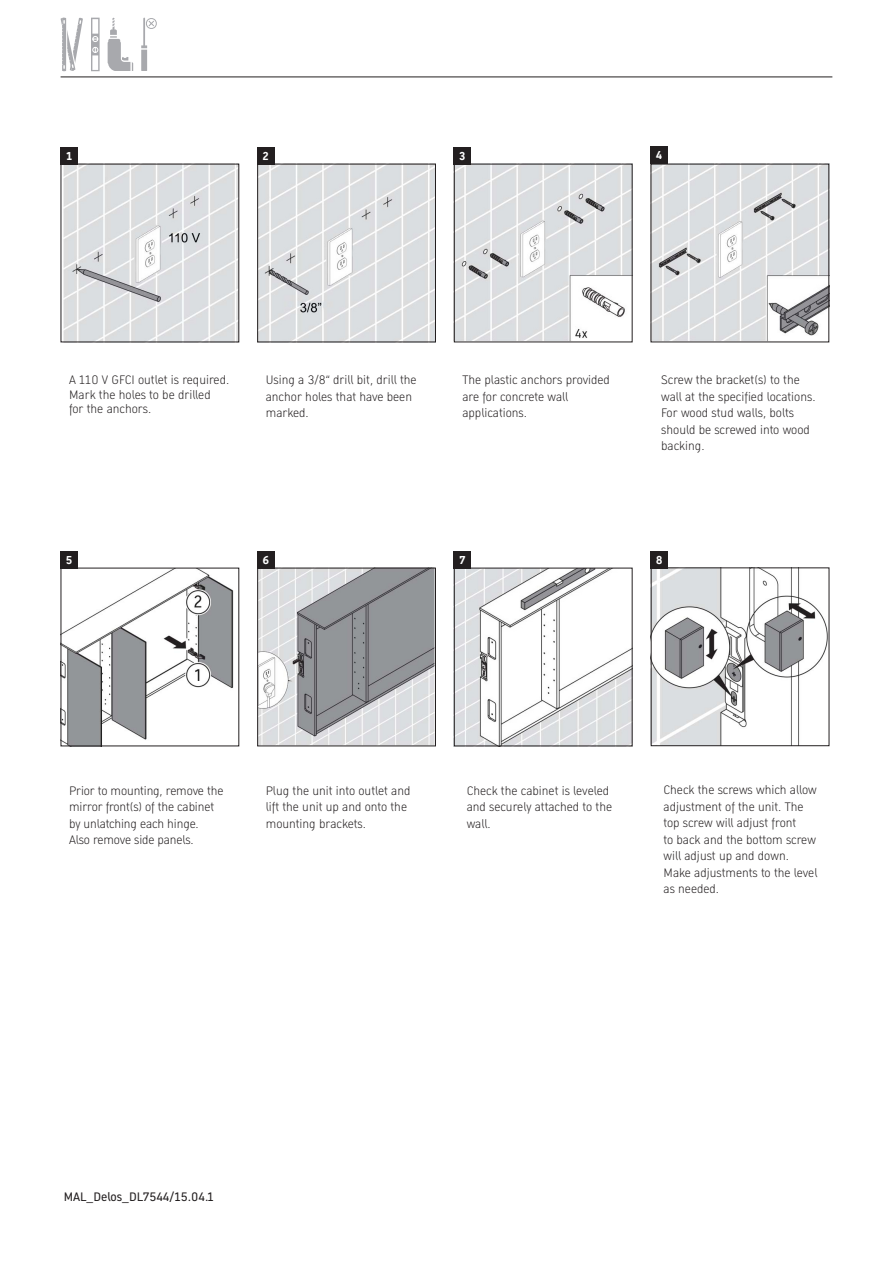
<style>
.page{position:relative;width:893px;height:1263px;background:#fff}
.page>*{position:absolute;margin:0;border:0;box-sizing:border-box;transform-origin:0 0}
.t1{font:300 12px/14.4px "Dura Sans 2014 c";color:#231f20}
.t2{font:12px "Dura Sans 2014 c";color:#231f20}
.t3{font:700 11.25px "Dura Sans 2014 c";color:#fff}
</style>
<div class="page">
<img style="left:63px;top:166px;width:174px;height:174px">
<img style="left:259px;top:166px;width:175px;height:174px">
<img style="left:456px;top:166px;width:174px;height:174px">
<img style="left:653px;top:166px;width:174px;height:174px">
<img style="left:259px;top:570px;width:175px;height:174px">
<img style="left:456px;top:570px;width:174px;height:174px">
<img style="left:60px;top:568px;width:174px;height:178px">
<img style="left:650px;top:568px;width:177px;height:177px">
<div style="left:257px;top:164px;width:179px;height:178px;border:1px solid #231f20"></div>
<div style="left:257px;top:568px;width:179px;height:178px;border:1px solid #231f20"></div>
<div style="left:454px;top:568px;width:178px;height:178px;border:1px solid #231f20"></div>
<svg style="left:61px;top:18px;width:22px;height:53px"></svg>
<svg style="left:91px;top:18px;width:9px;height:53px"></svg>
<div style="left:92px;top:19px;width:6px;height:15px;background:#fff"></div>
<div style="left:92px;top:55px;width:6px;height:15px;background:#fff"></div>
<svg style="left:92px;top:35px;width:7px;height:18px"></svg>
<svg style="left:108px;top:18px;width:25px;height:53px"></svg>
<svg style="left:141px;top:17px;width:16px;height:54px"></svg>
<hr style="left:61px;top:77px;width:771px;height:1px;background:#231f20">
<div style="left:61px;top:147px;width:17px;height:17px;background:#231f20"></div>
<div style="left:257px;top:147px;width:17px;height:17px;background:#231f20"></div>
<div style="left:454px;top:147px;width:17px;height:17px;background:#231f20"></div>
<div style="left:651px;top:147px;width:17px;height:17px;background:#231f20"></div>
<div style="left:61px;top:551px;width:17px;height:17px;background:#231f20"></div>
<div style="left:257px;top:551px;width:17px;height:17px;background:#231f20"></div>
<div style="left:454px;top:551px;width:17px;height:17px;background:#231f20"></div>
<div style="left:651px;top:567px;width:178px;height:179px;border:1px solid #231f20"></div>
<div style="left:651px;top:551px;width:17px;height:17px;background:#231f20"></div>
<p class="t3" style="left:66px;top:148px;width:8px">1</p>
<p class="t3" style="left:263px;top:148px;width:8px">2</p>
<p class="t3" style="left:459px;top:148px;width:8px">3</p>
<p class="t3" style="left:656px;top:148px;width:8px">4</p>
<p class="t1" style="left:69px;top:373px;width:162px">A 110 V GFCI outlet is required.<br>Mark the holes to be drilled</p>
<p class="t1" style="left:69px;top:402px;width:84px">for the anchors.</p>
<p class="t1" style="left:266px;top:373px;width:152px">Using a 3/8“ drill bit, drill the</p>
<p class="t1" style="left:266px;top:388px;width:148px;line-height:16.5px">anchor holes that have been marked.</p>
<p class="t1" style="left:462px;top:373px;width:149px">The plastic anchors provided</p>
<p class="t1" style="left:462px;top:389px;width:107px">are for concrete wall</p>
<p class="t1" style="left:462px;top:406px;width:66px">applications.</p>
<p class="t3" style="left:66px;top:552px;width:8px">5</p>
<p class="t3" style="left:262px;top:552px;width:8px">6</p>
<p class="t3" style="left:459px;top:552px;width:8px">7</p>
<p class="t1" style="left:661px;top:373px;width:140px">Screw the bracket(s) to the</p>
<p class="t1" style="left:661px;top:389px;width:156px">wall at the specified locations.</p>
<p class="t1" style="left:661px;top:406px;width:134px">For wood stud walls, bolts</p>
<p class="t1" style="left:661px;top:422px;width:150px">should be screwed into wood</p>
<p class="t1" style="left:661px;top:439px;width:45px">backing.</p>
<p class="t3" style="left:656px;top:552px;width:8px">8</p>
<p class="t1" style="left:69px;top:783px;width:156px">Prior to mounting, remove the</p>
<p class="t1" style="left:69px;top:800px;width:147px">mirror front(s) of the cabinet</p>
<p class="t1" style="left:69px;top:816px;width:131px">by unlatching each hinge.</p>
<p class="t1" style="left:69px;top:833px;width:126px">Also remove side panels.</p>
<p class="t1" style="left:266px;top:783px;width:146px">Plug the unit into outlet and</p>
<p class="t1" style="left:266px;top:800px;width:143px">lift the unit up and onto the</p>
<p class="t1" style="left:266px;top:816px;width:102px">mounting brackets.</p>
<p class="t1" style="left:467px;top:783px;width:144px">Check the cabinet is leveled</p>
<p class="t1" style="left:467px;top:800px;width:147px">and securely attached to the</p>
<p class="t1" style="left:467px;top:816px;width:26px">wall.</p>
<p class="t1" style="left:664px;top:783px;width:155px">Check the screws which allow</p>
<p class="t1" style="left:664px;top:800px;width:141px">adjustment of the unit. The</p>
<p class="t1" style="left:664px;top:816px;width:134px">top screw will adjust front</p>
<p class="t1" style="left:664px;top:833px;width:154px">to back and the bottom screw</p>
<p class="t1" style="left:664px;top:849px;width:127px">will adjust up and down.</p>
<p class="t1" style="left:664px;top:866px;width:155px">Make adjustments to the level</p>
<p class="t1" style="left:664px;top:882px;width:57px">as needed.</p>
<p class="t2" style="left:64px;top:1189px;width:152px">MAL_Delos_DL7544/15.04.1</p>
</div>
